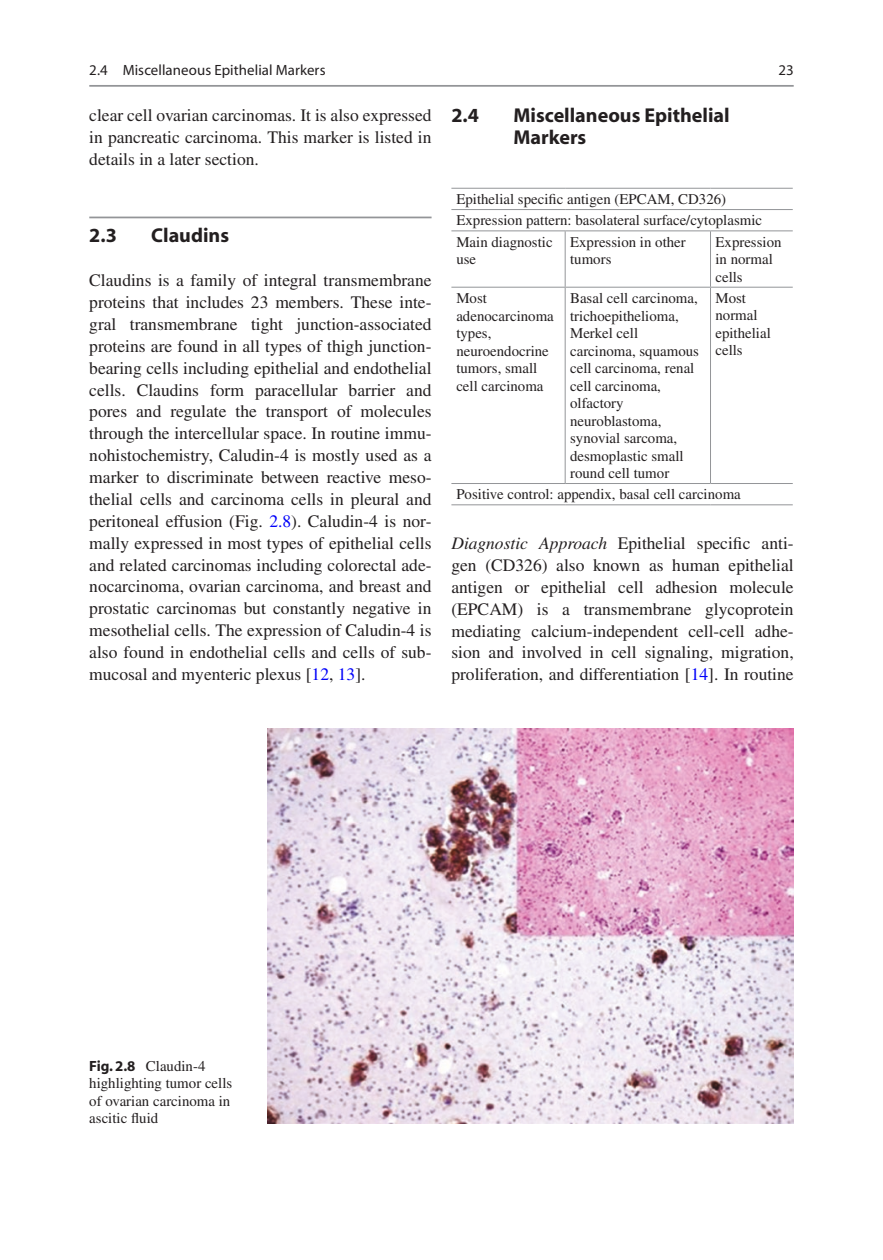
<style>
.page{position:relative;width:883px;height:1260px;background:#fff}
.page>*{position:absolute;margin:0;border:0;box-sizing:border-box;transform-origin:0 0}
.t1{font:700 20.12px/21.9px "Rwprtt Myriad";color:#231f20}
.t2{font:17.5px/21.9px "Shlyfj Times";color:#231f20;text-align:justify}
.t3{font:14.88px/17.5px "Shlyfj Times";color:#231f20}
.t4{font:14.88px "Dhdjkx Myriad";letter-spacing:.005em;color:#231f20}
.s1{color:#0000fa}
.s2{font-family:"Hjspnb Times";font-style:italic}
.s3{font-family:"Rwprtt Myriad";font-weight:700}
</style>
<div class="page">
<hr style="left:89px;top:217px;width:343px;height:1px;background:#939598">
<hr style="left:451px;top:188px;width:114px;height:1px;background:#939598">
<hr style="left:565px;top:188px;width:146px;height:1px;background:#939598">
<hr style="left:711px;top:188px;width:82px;height:1px;background:#939598">
<hr style="left:451px;top:209px;width:114px;height:1px;background:#939598">
<hr style="left:565px;top:209px;width:146px;height:1px;background:#939598">
<hr style="left:711px;top:209px;width:82px;height:1px;background:#939598">
<hr style="left:451px;top:230px;width:114px;height:1px;background:#939598">
<hr style="left:711px;top:230px;width:82px;height:1px;background:#939598">
<hr style="left:451px;top:287px;width:114px;height:1px;background:#939598">
<hr style="left:711px;top:287px;width:82px;height:1px;background:#939598">
<hr style="left:451px;top:483px;width:114px;height:1px;background:#939598">
<hr style="left:711px;top:483px;width:82px;height:1px;background:#939598">
<hr style="left:451px;top:504px;width:114px;height:1px;background:#939598">
<hr style="left:565px;top:504px;width:146px;height:1px;background:#939598">
<hr style="left:711px;top:504px;width:82px;height:1px;background:#939598">
<hr style="left:565px;top:230px;width:146px;height:1px;background:#939598">
<hr style="left:565px;top:231px;width:1px;height:56px;background:#939598">
<hr style="left:710px;top:231px;width:1px;height:56px;background:#939598">
<hr style="left:565px;top:287px;width:146px;height:1px;background:#939598">
<hr style="left:565px;top:288px;width:1px;height:195px;background:#939598">
<hr style="left:710px;top:288px;width:1px;height:195px;background:#939598">
<hr style="left:565px;top:483px;width:146px;height:1px;background:#939598">
<img style="left:268px;top:729px;width:526px;height:394px">
<hr style="left:89px;top:85px;width:705px;height:2px;background:#939598">
<p class="t4" style="left:89px;top:63px;width:238px">2.4 Miscellaneous Epithelial Markers</p>
<p class="t2" style="left:89px;top:104px;width:344px">clear cell ovarian carcinomas. It is also expressed in pancreatic carcinoma. This marker is listed in details in a later section.</p>
<p class="t1" style="left:89px;top:225px;width:29px">2.3</p>
<p class="t1" style="left:151px;top:225px;width:79px">Claudins</p>
<p class="t2" style="left:89px;top:269px;width:344px">Claudins is a family of integral transmembrane proteins that includes 23 members. These inte&shy;gral transmembrane tight junction-associated proteins are found in all types of thigh junction&shy;bearing cells including epithelial and endothelial cells. Claudins form paracellular barrier and pores and regulate the transport of molecules through the intercellular space. In routine immu&shy;nohistochemistry, Caludin-4 is mostly used as a marker to discriminate between reactive meso&shy;thelial cells and carcinoma cells in pleural and peritoneal effusion (Fig. <span class="s1">2.8</span>). Caludin-4 is nor&shy;mally expressed in most types of epithelial cells and related carcinomas including colorectal ade&shy;nocarcinoma, ovarian carcinoma, and breast and prostatic carcinomas but constantly negative in mesothelial cells. The expression of Caludin-4 is also found in endothelial cells and cells of sub&shy;mucosal and myenteric plexus [<span class="s1">12</span>, <span class="s1">13</span>].</p>
<p class="t1" style="left:451px;top:105px;width:29px">2.4</p>
<p class="t1" style="left:513px;top:105px;width:218px">Miscellaneous Epithelial<br>Markers</p>
<p class="t4" style="left:778px;top:63px;width:17px">23</p>
<p class="t3" style="left:456px;top:188px;width:307px;line-height:21.3px">Epithelial specific antigen (EPCAM, CD326)<br>Expression pattern: basolateral surface/cytoplasmic<br>Main diagnostic</p>
<p class="t3" style="left:456px;top:250px;width:21px">use</p>
<p class="t3" style="left:570px;top:233px;width:117px">Expression in other tumors</p>
<p class="t3" style="left:715px;top:233px;width:68px">Expression in normal cells</p>
<p class="t3" style="left:456px;top:289px;width:99px">Most adenocarcinoma types, neuroendocrine tumors, small cell carcinoma</p>
<p class="t3" style="left:570px;top:289px;width:130px">Basal cell carcinoma, trichoepithelioma,<br>Merkel cell carcinoma, squamous cell carcinoma, renal cell carcinoma, olfactory neuroblastoma, synovial sarcoma, desmoplastic small round cell tumor</p>
<p class="t3" style="left:715px;top:289px;width:57px">Most normal epithelial cells</p>
<p class="t3" style="left:456px;top:485px;width:286px">Positive control: appendix, basal cell carcinoma</p>
<p class="t2" style="left:451px;top:532px;width:344px"><span class="s2">Diagnostic Approach</span> Epithelial specific anti&shy;gen (CD326) also known as human epithelial antigen or epithelial cell adhesion molecule (EPCAM) is a transmembrane glycoprotein mediating calcium-independent cell-cell adhe&shy;sion and involved in cell signaling, migration, proliferation, and differentiation [<span class="s1">14</span>]. In routine</p>
<p class="t3" style="left:89px;top:1057px;width:144px"><span class="s3">Fig. 2.8</span> Claudin-4 highlighting tumor cells of ovarian carcinoma in ascitic fluid</p>
</div>
